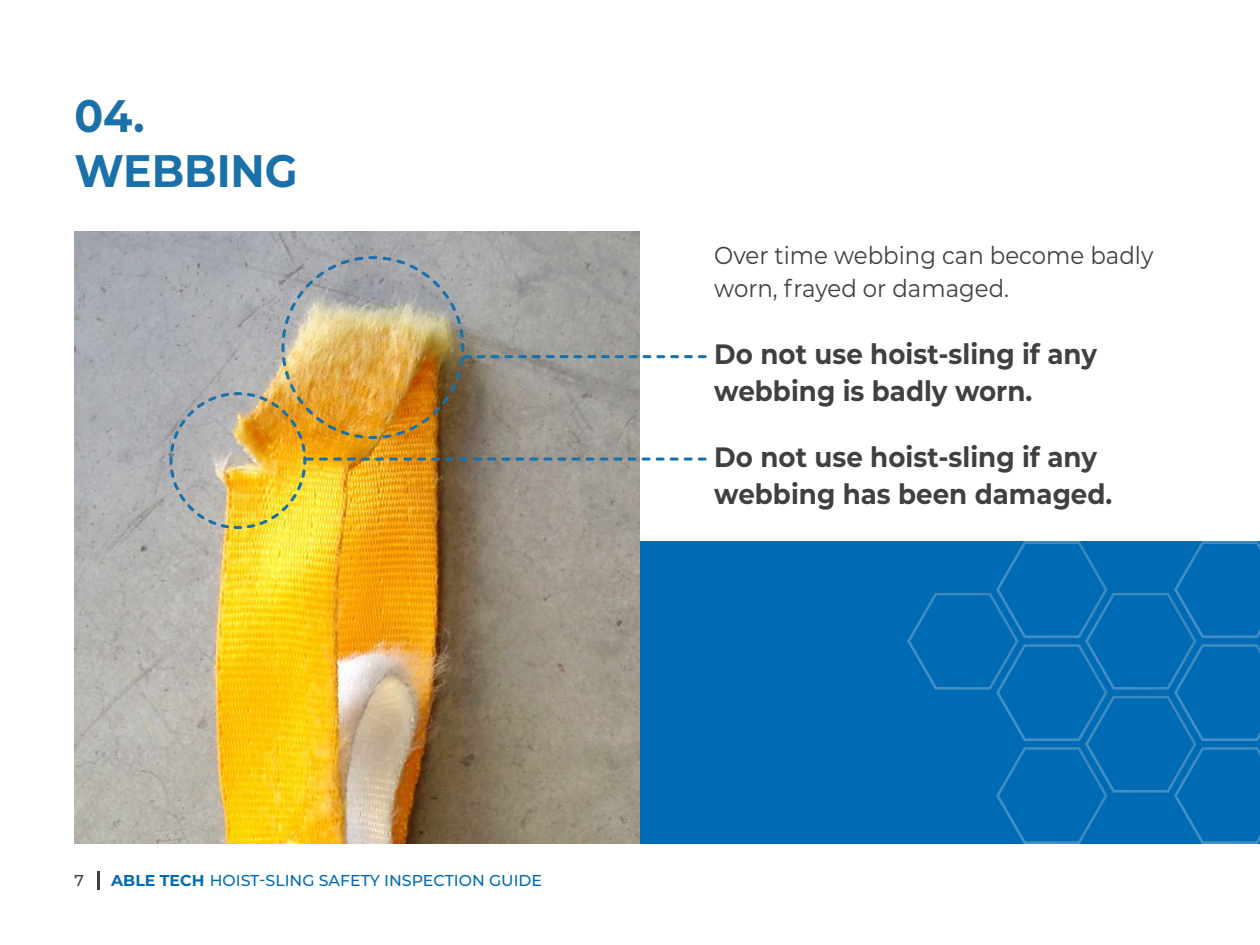
<style>
.page{position:relative;width:1260px;height:945px;background:#fff}
.page>*{position:absolute;margin:0;border:0;box-sizing:border-box;transform-origin:0 0}
.t1{font:700 45.5px/54.6px "Montserrat";color:#1a70a8;scale:.93 1}
.t2{font:700 28px/36.8px "Montserrat";color:#404040;scale:.93 1}
.t3{font:24.5px/33.2px "Montserrat";color:#404040;scale:.93 1}
.t4{font:500 15.75px "Montserrat";color:#006bb5}
.t5{font:500 15.75px "Montserrat";color:#404040}
.s1{font-weight:700}
</style>
<div class="page">
<hr style="left:97px;top:871px;width:3px;height:19px;background:#404040">
<div style="left:364px;top:541px;width:896px;height:302px;background:#006bb5"></div>
<img style="left:908px;top:542px;width:352px;height:301px">
<img style="left:74px;top:231px;width:566px;height:612px">
<img style="left:168px;top:255px;width:537px;height:276px">
<p class="t1" style="left:74px;top:87px;width:242px">04.<br>WEBBING</p>
<p class="t5" style="left:74px;top:869px;width:11px">7</p>
<p class="t4" style="left:111px;top:869px;width:432px"><span class="s1">ABLE TECH</span> HOIST-SLING SAFETY INSPECTION GUIDE</p>
<p class="t3" style="left:714px;top:238px;width:474px">Over time webbing can become badly worn, frayed or damaged.</p>
<p class="t2" style="left:714px;top:334px;width:413px">Do not use hoist-sling if any webbing is badly worn.</p>
<p class="t2" style="left:714px;top:437px;width:430px">Do not use hoist-sling if any webbing has been damaged.</p>
</div>
